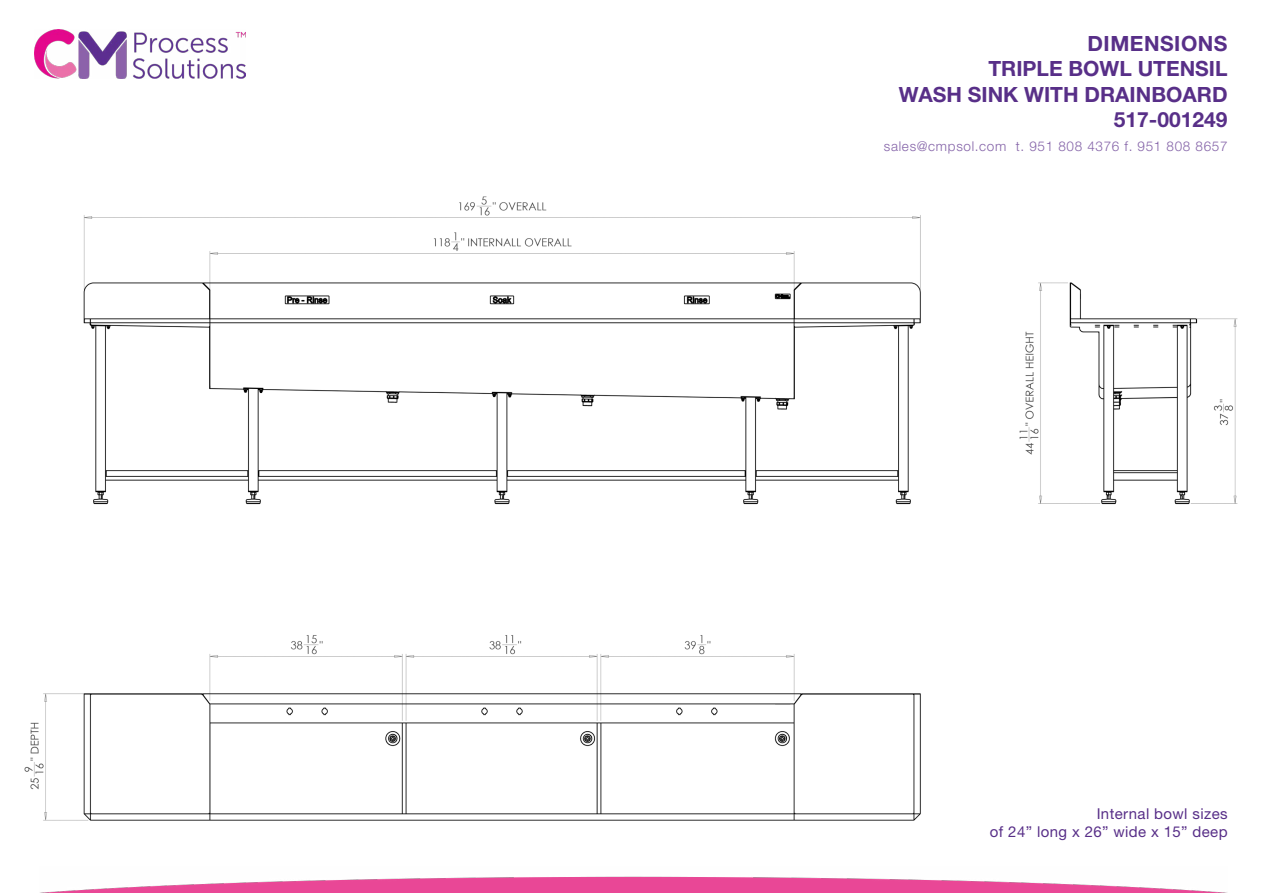
<style>
.page{position:relative;width:1263px;height:893px;background:#fff}
.page>*{position:absolute;margin:0;border:0;box-sizing:border-box;transform-origin:0 0}
.t1{font:700 21px/25.2px "Helvetica Neue LT Std";color:#582f88;text-align:right}
.t2{font:15px/18px "Helvetica Neue LT Std";letter-spacing:.025em;color:#582f88;text-align:right}
.t3{font:300 13.5px "Helvetica Neue LT Std";letter-spacing:.05em;color:#8463a8}
</style>
<div class="page">
<img style="left:24px;top:32px;width:1214px;height:789px">
<img style="left:40px;top:876px;width:1187px;height:17px">
<img style="left:34px;top:30px;width:211px;height:48px">
<p class="t1" style="left:899px;top:31px;width:330px">DIMENSIONS<br>TRIPLE BOWL UTENSIL<br>WASH SINK WITH DRAINBOARD<br>517-001249</p>
<p class="t3" style="left:884px;top:137px;width:345px">sales@cmpsol.com t. 951 808 4376 f. 951 808 8657</p>
<p class="t2" style="left:990px;top:804px;width:239px">Internal bowl sizes<br>of 24” long x 26” wide x 15” deep</p>
</div>
